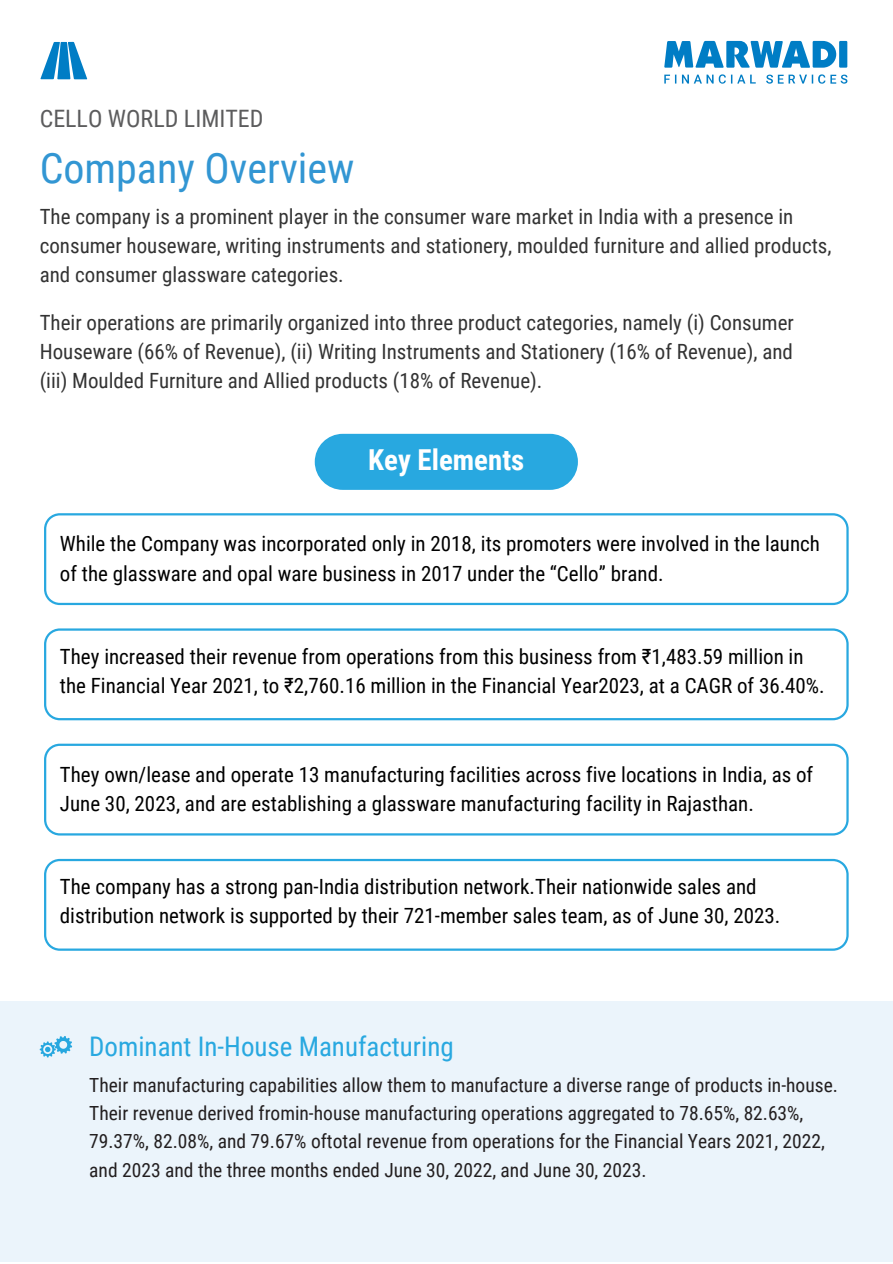
<style>
.page{position:relative;width:893px;height:1264px;background:#fff}
.page>*{position:absolute;margin:0;border:0;box-sizing:border-box;transform-origin:0 0}
.t1{font:42px "Roboto Condensed";color:#3296d3}
.t2{font:700 28.8px "Roboto Condensed";color:#fff}
.t3{font:27px "Roboto Condensed";color:#28a8e0}
.t4{font:24px "Roboto Condensed";color:#5c5c5d}
.t5{font:21px/29.2px "Roboto Condensed";color:#000}
.t6{font:21px/29.2px "Roboto Condensed";color:#333}
.t7{font:19.5px/28px "Roboto Condensed";color:#231f20}
</style>
<div class="page">
<svg style="left:40px;top:42px;width:47px;height:37px"></svg>
<svg style="left:664px;top:74px;width:183px;height:10px"></svg>
<div style="left:839px;top:41px;width:8px;height:27px;background:#007dc5"></div>
<svg style="left:664px;top:41px;width:172px;height:27px"></svg>
<div style="left:0;top:1001px;width:892px;height:261px;background:#ebf4fb"></div>
<svg style="left:44px;top:513px;width:804px;height:92px"></svg>
<svg style="left:44px;top:628px;width:804px;height:92px"></svg>
<svg style="left:44px;top:743px;width:804px;height:92px"></svg>
<svg style="left:44px;top:858px;width:804px;height:92px"></svg>
<div style="left:315px;top:434px;width:263px;height:56px;background:#28a8e0;border-radius:28px"></div>
<svg style="left:40px;top:1036px;width:32px;height:21px"></svg>
<p class="t4" style="left:40px;top:104px;width:225px">CELLO WORLD LIMITED</p>
<p class="t1" style="left:40px;top:144px;width:316px">Company Overview</p>
<p class="t6" style="left:40px;top:202px;width:793px">The company is a prominent player in the consumer ware market in India with a presence in consumer houseware, writing instruments and stationery, moulded furniture and allied products, and consumer glassware categories.</p>
<p class="t6" style="left:40px;top:308px;width:755px">Their operations are primarily organized into three product categories, namely (i) Consumer<br>Houseware (66% of Revenue), (ii) Writing Instruments and Stationery (16% of Revenue), and</p>
<p class="t6" style="left:40px;top:366px;width:504px">(iii) Moulded Furniture and Allied products (18% of Revenue).</p>
<p class="t2" style="left:368px;top:443px;width:157px">Key Elements</p>
<p class="t5" style="left:60px;top:529px;width:761px">While the Company was incorporated only in 2018, its promoters were involved in the launch of the glassware and opal ware business in 2017 under the “Cello” brand.</p>
<p class="t5" style="left:60px;top:642px;width:766px">They increased their revenue from operations from this business from ₹1,483.59 million in the Financial Year 2021, to ₹2,760.16 million in the Financial Year2023, at a CAGR of 36.40%.</p>
<p class="t5" style="left:60px;top:760px;width:754px">They own/lease and operate 13 manufacturing facilities across five locations in India, as of<br>June 30, 2023, and are establishing a glassware manufacturing facility in Rajasthan.</p>
<p class="t5" style="left:60px;top:872px;width:721px">The company has a strong pan-India distribution network.Their nationwide sales and distribution network is supported by their 721-member sales team, as of June 30, 2023.</p>
<p class="t3" style="left:89px;top:1030px;width:366px">Dominant In-House Manufacturing</p>
<p class="t7" style="left:89px;top:1071px;width:750px">Their manufacturing capabilities allow them to manufacture a diverse range of products in-house.<br>Their revenue derived fromin-house manufacturing operations aggregated to 78.65%, 82.63%, 79.37%, 82.08%, and 79.67% oftotal revenue from operations for the Financial Years 2021, 2022, and 2023 and the three months ended June 30, 2022, and June 30, 2023.</p>
</div>
